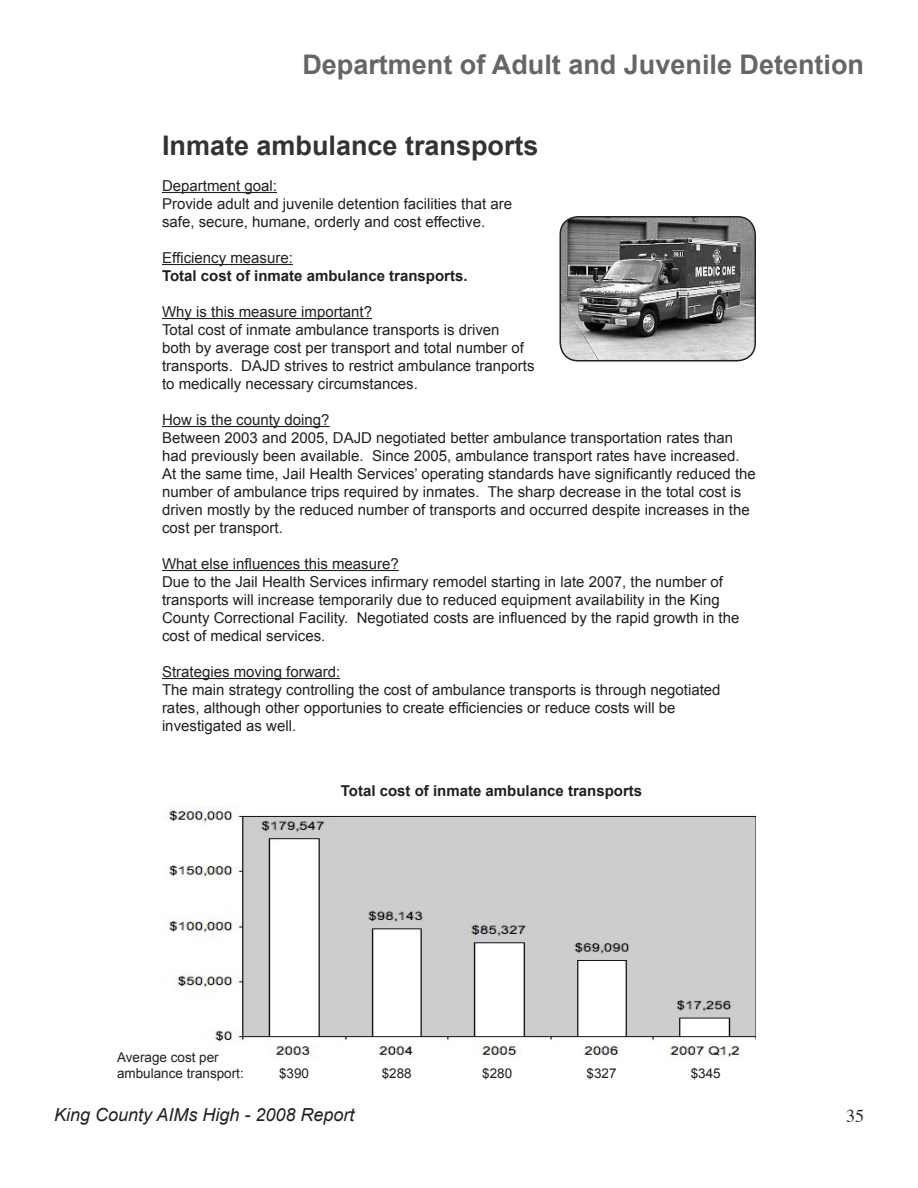
<style>
.page{position:relative;width:918px;height:1188px;background:#fff}
.page>*{position:absolute;margin:0;border:0;box-sizing:border-box;transform-origin:0 0}
.Department_Continued{font:700 27px "Arial";color:#666}
.Key_Indicators_Heade{font:700 27px "Arial";color:#333}
.t1{font:italic 18px "Arial";color:#231f20}
.t2{font:18px "Times";color:#231f20}
.Key_Indicator_Text{font:15px/18px "Arial";color:#231f20}
.Key_Indicator_Text-2{font:700 15px "Arial";color:#231f20}
.t3{font:13.5px "Arial";color:#231f20}
</style>
<div class="page">
<hr style="left:162px;top:192px;width:115px;height:1px;background:#231f20">
<hr style="left:162px;top:264px;width:131px;height:1px;background:#231f20">
<hr style="left:162px;top:318px;width:210px;height:1px;background:#231f20">
<hr style="left:162px;top:426px;width:168px;height:1px;background:#231f20">
<hr style="left:162px;top:570px;width:237px;height:1px;background:#231f20">
<hr style="left:162px;top:678px;width:178px;height:1px;background:#231f20">
<img style="left:162px;top:806px;width:594px;height:253px">
<img style="left:560px;top:217px;width:195px;height:144px;border-radius:18px">
<div style="left:560px;top:216px;width:196px;height:146px;border:2px solid #231f20;border-radius:18px"></div>
<p class="Department_Continued" style="left:302px;top:49px;width:563px">Department of Adult and Juvenile Detention</p>
<p class="Key_Indicators_Heade" style="left:162px;top:130px;width:378px">Inmate ambulance transports</p>
<p class="Key_Indicator_Text" style="left:162px;top:177px;width:117px">Department goal:</p>
<p class="Key_Indicator_Text" style="left:162px;top:195px;width:352px">Provide adult and juvenile detention facilities that are safe, secure, humane, orderly and cost effective.</p>
<p class="Key_Indicator_Text" style="left:162px;top:249px;width:132px">Efficiency measure:</p>
<p class="Key_Indicator_Text-2" style="left:162px;top:267px;width:307px">Total cost of inmate ambulance transports.</p>
<p class="Key_Indicator_Text" style="left:162px;top:303px;width:212px">Why is this measure important?</p>
<p class="Key_Indicator_Text" style="left:162px;top:321px;width:374px">Total cost of inmate ambulance transports is driven<br>both by average cost per transport and total number of transports. DAJD strives to restrict ambulance tranports to medically necessary circumstances.</p>
<p class="Key_Indicator_Text" style="left:162px;top:411px;width:169px">How is the county doing?</p>
<p class="Key_Indicator_Text" style="left:162px;top:429px;width:595px">Between 2003 and 2005, DAJD negotiated better ambulance transportation rates than had previously been available. Since 2005, ambulance transport rates have increased.<br>At the same time, Jail Health Services’ operating standards have significantly reduced the number of ambulance trips required by inmates. The sharp decrease in the total cost is driven mostly by the reduced number of transports and occurred despite increases in the cost per transport.</p>
<p class="Key_Indicator_Text" style="left:162px;top:555px;width:238px">What else influences this measure?</p>
<p class="Key_Indicator_Text" style="left:162px;top:573px;width:579px">Due to the Jail Health Services infirmary remodel starting in late 2007, the number of transports will increase temporarily due to reduced equipment availability in the King County Correctional Facility. Negotiated costs are influenced by the rapid growth in the cost of medical services.</p>
<p class="Key_Indicator_Text" style="left:162px;top:663px;width:180px">Strategies moving forward:</p>
<p class="Key_Indicator_Text" style="left:162px;top:681px;width:560px">The main strategy controlling the cost of ambulance transports is through negotiated rates, although other opportunies to create efficiencies or reduce costs will be investigated as well.</p>
<p class="Key_Indicator_Text-2" style="left:341px;top:782px;width:303px">Total cost of inmate ambulance transports</p>
<p class="t3" style="left:117px;top:1049px;width:103px">Average cost per</p>
<p class="t3" style="left:117px;top:1065px;width:128px">ambulance transport:</p>
<p class="t3" style="left:279px;top:1065px;width:32px">$390</p>
<p class="t3" style="left:382px;top:1065px;width:32px">$288</p>
<p class="t3" style="left:482px;top:1065px;width:32px">$280</p>
<p class="t3" style="left:587px;top:1065px;width:32px">$327</p>
<p class="t3" style="left:691px;top:1065px;width:32px">$345</p>
<p class="t1" style="left:54px;top:1105px;width:302px">King County AIMs High - 2008 Report</p>
<p class="t2" style="left:846px;top:1099px;width:19px">35</p>
</div>
